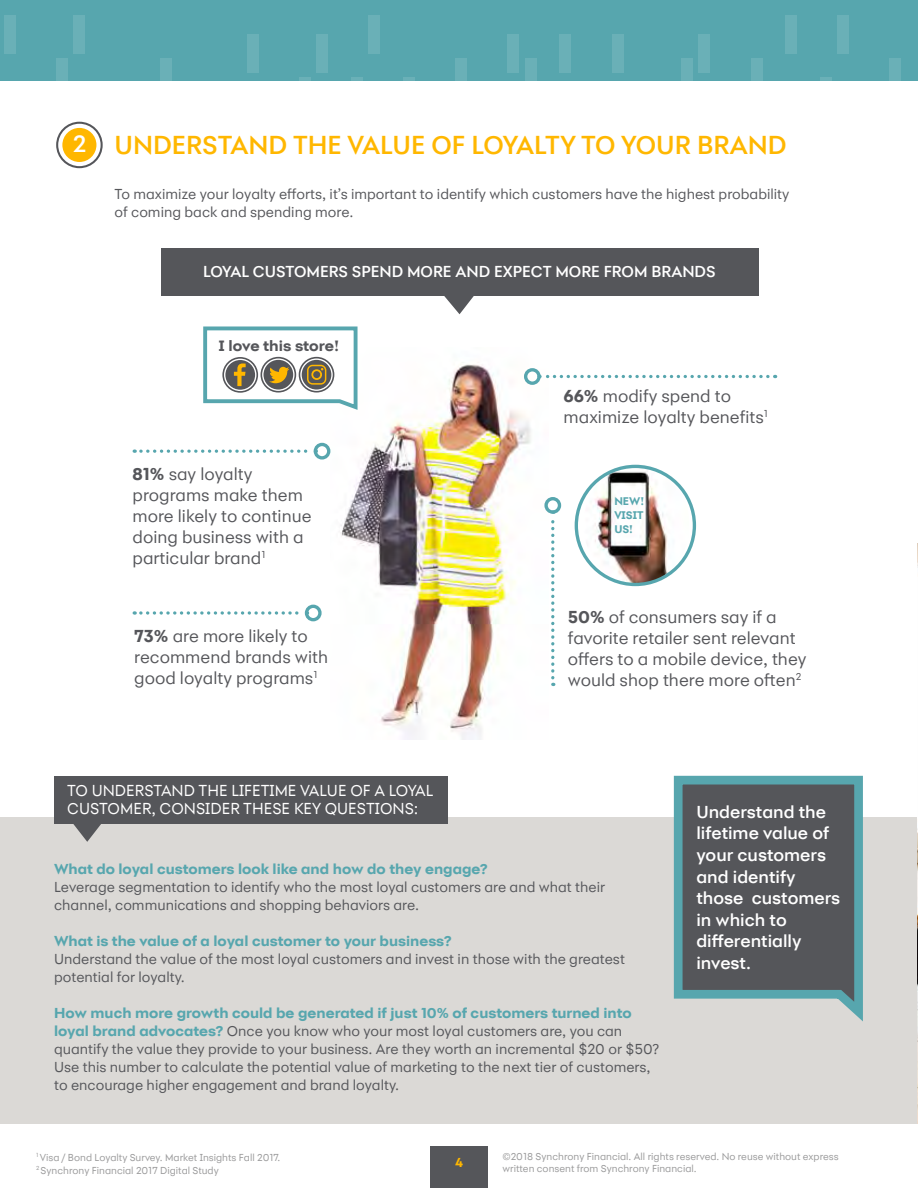
<style>
.page{position:relative;width:918px;height:1188px;background:#fff}
.page>*{position:absolute;margin:0;border:0;box-sizing:border-box;transform-origin:0 0}
.t1{font:500 27px "Synchrony Sans";color:#ffb700}
.t2{font:500 25.05px "Synchrony Sans";color:#fff}
.t3{font:18px/21px "Synchrony Sans";color:#55565a}
.t4{font:500 18px/21.6px "Synchrony Sans";color:#fff}
.t5{font:16.5px/18px "Synchrony Sans";color:#fff}
.t6{font:500 16.5px "Synchrony Sans";color:#fff}
.t7{font:700 15.6px "Synchrony Sans";color:#55565a}
.t8{font:15px/18px "Synchrony Sans";color:#55565a}
.t9{font:700 15px "Synchrony Sans";color:#57a6ae}
.t10{font:700 13.5px "Synchrony Sans";color:#ffb700}
.t11{font:700 11.55px/13.8px "Synchrony Sans";color:#57a6ae;text-align:justify}
.t12{font:10.5px/12px "Synchrony Sans";color:#99999a}
.s1{font-weight:700}
.s2{font-weight:700;color:#57a6ae}
</style>
<div class="page">
<div style="left:0;top:817px;width:918px;height:307px;background:#dbd9d6"></div>
<div style="left:430px;top:1147px;width:58px;height:41px;background:#55565a"></div>
<svg style="left:673px;top:775px;width:190px;height:247px;background:#626e72"></svg>
<img style="left:330px;top:362px;width:218px;height:378px">
<svg style="left:141px;top:449px;width:173px;height:4px"></svg>
<div style="left:314px;top:443px;width:16px;height:17px;border:3px solid #57a6ae;border-radius:50%"></div>
<svg style="left:141px;top:611px;width:164px;height:4px"></svg>
<div style="left:305px;top:605px;width:17px;height:16px;border:3px solid #57a6ae;border-radius:50%"></div>
<svg style="left:541px;top:375px;width:227px;height:3px"></svg>
<div style="left:524px;top:368px;width:17px;height:17px;border:3px solid #57a6ae;border-radius:50%"></div>
<img style="left:584px;top:464px;width:105px;height:121px">
<div style="left:575px;top:465px;width:121px;height:121px;border:3px solid #57a6ae;border-radius:50%"></div>
<svg style="left:551px;top:520px;width:3px;height:166px"></svg>
<div style="left:544px;top:497px;width:17px;height:17px;border:3px solid #57a6ae;border-radius:50%"></div>
<svg style="left:203px;top:326px;width:156px;height:87px"></svg>
<div style="left:56px;top:122px;width:47px;height:46px;border:2px solid #55565a;border-radius:50%"></div>
<div style="left:62px;top:128px;width:34px;height:34px;background:#ffb700;border-radius:50%"></div>
<svg style="left:444px;top:296px;width:30px;height:18px"></svg>
<div style="left:161px;top:248px;width:597px;height:48px;background:#55565a"></div>
<svg style="left:67px;top:823px;width:40px;height:19px"></svg>
<div style="left:54px;top:776px;width:393px;height:47px;background:#55565a"></div>
<img style="left:917px;top:544px;width:1px;height:580px">
<div style="left:0;top:0;width:918px;height:81px;background:#57a6ae"></div>
<div style="left:4px;top:15px;width:12px;height:38px;background:#6ab0b7"></div>
<div style="left:73px;top:15px;width:12px;height:38px;background:#6ab0b7"></div>
<div style="left:160px;top:59px;width:12px;height:22px;background:#6ab0b7"></div>
<div style="left:56px;top:59px;width:12px;height:22px;background:#6ab0b7"></div>
<svg style="left:351px;top:78px;width:12px;height:3px"></svg>
<div style="left:247px;top:34px;width:12px;height:38px;background:#6ab0b7"></div>
<svg style="left:299px;top:78px;width:12px;height:3px"></svg>
<div style="left:369px;top:15px;width:11px;height:38px;background:#6ab0b7"></div>
<svg style="left:403px;top:78px;width:12px;height:3px"></svg>
<div style="left:316px;top:34px;width:12px;height:38px;background:#6ab0b7"></div>
<div style="left:455px;top:59px;width:12px;height:22px;background:#6ab0b7"></div>
<div style="left:612px;top:34px;width:12px;height:38px;background:#6ab0b7"></div>
<div style="left:525px;top:59px;width:12px;height:22px;background:#6ab0b7"></div>
<div style="left:507px;top:34px;width:12px;height:38px;background:#6ab0b7"></div>
<div style="left:560px;top:34px;width:11px;height:38px;background:#6ab0b7"></div>
<div style="left:681px;top:59px;width:12px;height:22px;background:#6ab0b7"></div>
<div style="left:698px;top:34px;width:12px;height:38px;background:#6ab0b7"></div>
<div style="left:785px;top:15px;width:12px;height:38px;background:#6ab0b7"></div>
<div style="left:751px;top:59px;width:12px;height:22px;background:#6ab0b7"></div>
<svg style="left:820px;top:78px;width:12px;height:3px"></svg>
<div style="left:889px;top:59px;width:12px;height:22px;background:#6ab0b7"></div>
<div style="left:837px;top:15px;width:12px;height:38px;background:#6ab0b7"></div>
<h2 class="t2" style="left:73px;top:129px;width:15px">2</h2>
<h1 class="t1" style="left:114px;top:129px;width:674px">UNDERSTAND THE VALUE OF LOYALTY TO YOUR BRAND</h1>
<p class="t8" style="left:114px;top:185px;width:676px">To maximize your loyalty efforts, it’s important to identify which customers have the highest probability of coming back and spending more.</p>
<p class="t6" style="left:203px;top:262px;width:514px">LOYAL CUSTOMERS SPEND MORE AND EXPECT MORE FROM BRANDS</p>
<p class="t7" style="left:219px;top:336px;width:122px">I love this store!</p>
<p class="t3" style="left:133px;top:463px;width:181px"><span class="s1">81%</span> say loyalty programs make them more likely to continue doing business with a particular brand<sup>1</sup></p>
<p class="t3" style="left:134px;top:625px;width:195px"><span class="s1">73%</span> are more likely to recommend brands with good loyalty programs<sup>1</sup></p>
<p class="t3" style="left:564px;top:386px;width:206px"><span class="s1">66%</span> modify spend to maximize loyalty benefits<sup>1</sup></p>
<p class="t11" style="left:614px;top:494px;width:31px">NEW!<br>VISIT US!</p>
<p class="t3" style="left:568px;top:606px;width:240px"><span class="s1">50%</span> of consumers say if a favorite retailer sent relevant offers to a mobile device, they would shop there more often<sup>2</sup></p>
<p class="t5" style="left:67px;top:781px;width:368px">TO UNDERSTAND THE LIFETIME VALUE OF A LOYAL<br>CUSTOMER, CONSIDER THESE KEY QUESTIONS:</p>
<p class="t9" style="left:54px;top:860px;width:435px">What do loyal customers look like and how do they engage?</p>
<p class="t8" style="left:54px;top:877px;width:553px">Leverage segmentation to identify who the most loyal customers are and what their channel, communications and shopping behaviors are.</p>
<p class="t9" style="left:54px;top:932px;width:399px">What is the value of a loyal customer to your business?</p>
<p class="t8" style="left:54px;top:949px;width:572px">Understand the value of the most loyal customers and invest in those with the greatest potential for loyalty.</p>
<p class="t8" style="left:54px;top:1003px;width:606px"><span class="s2">How much more growth could be generated if just 10% of customers turned into loyal brand advocates?</span> Once you know who your most loyal customers are, you can quantify the value they provide to your business. Are they worth an incremental $20 or $50?<br>Use this number to calculate the potential value of marketing to the next tier of customers, to encourage higher engagement and brand loyalty.</p>
<p class="t4" style="left:696px;top:801px;width:145px">Understand the lifetime value of your customers and identify those customers in which to differentially invest.</p>
<p class="t12" style="left:36px;top:1151px;width:246px"><sup>1</sup> Visa / Bond Loyalty Survey. Market Insights Fall 2017.</p>
<p class="t12" style="left:36px;top:1164px;width:184px"><sup>2</sup> Synchrony Financial 2017 Digital Study</p>
<p class="t10" style="left:455px;top:1154px;width:10px">4</p>
<p class="t12" style="left:502px;top:1151px;width:338px">©2018 Synchrony Financial. All rights reserved. No reuse without express written consent from Synchrony Financial.</p>
</div>
